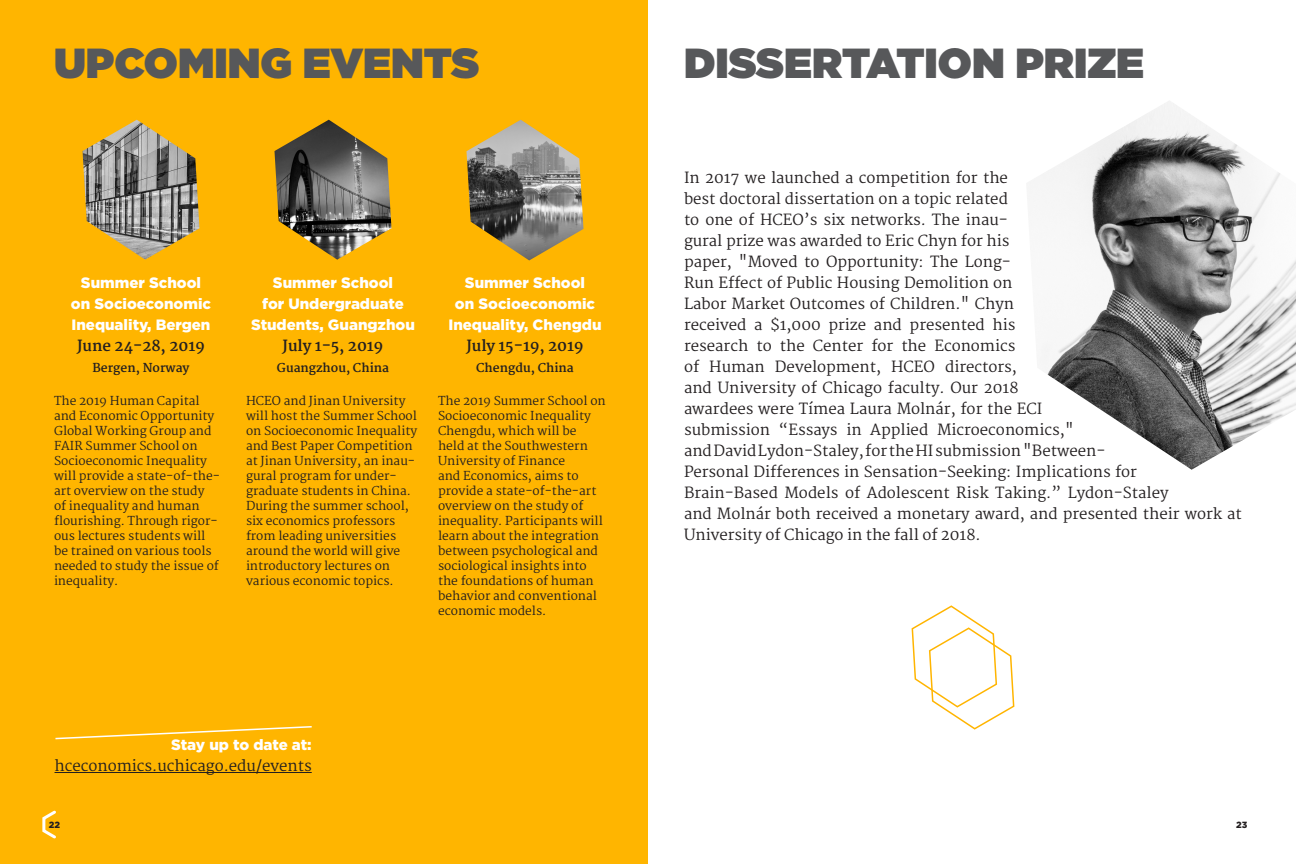
<style>
.page{position:relative;width:1296px;height:864px;background:#fff}
.page>*{position:absolute;margin:0;border:0;box-sizing:border-box;transform-origin:0 0}
.Titles_ND{font:900 42px "Gotham";color:#57585a}
.t1{font:15px/21px "Martel";color:#231f20;text-align:right}
.t2{font:900 15px/21px "Gotham";color:#fff;text-align:center}
.t3{font:12px/15px "Martel";color:#231f20}
.t4{font:700 12px "Martel";color:#231f20}
.t5{font:900 9px "Gotham";color:#231f20}
.s1{font-family:"Martel";font-weight:700;color:#231f20}
.s2{font-family:"Gotham";font-weight:900;color:#fff}
</style>
<div class="page">
<div style="left:0;top:0;width:648px;height:864px;background:#ffb500"></div>
<img style="left:274px;top:120px;width:118px;height:140px">
<img style="left:466px;top:120px;width:118px;height:140px">
<hr style="left:55px;top:772px;width:257px;height:1px;background:#231f20">
<svg style="left:55px;top:726px;width:257px;height:14px"></svg>
<img style="left:82px;top:120px;width:118px;height:140px">
<img style="left:1030px;top:101px;width:266px;height:369px">
<svg style="left:911px;top:605px;width:104px;height:125px"></svg>
<svg style="left:42px;top:810px;width:14px;height:29px"></svg>
<p class="Titles_ND" style="left:54px;top:33px;width:427px">UPCOMING EVENTS</p>
<p class="t2" style="left:71px;top:272px;width:142px">Summer School on Socioeconomic<br>Inequality, Bergen<br><span class="s1">June 24-28, 2019</span></p>
<p class="t4" style="left:92px;top:361px;width:99px">Bergen, Norway</p>
<p class="t3" style="left:54px;top:393px;width:168px">The 2019 Human Capital and Economic Opportunity<br>Global Working Group and<br>FAIR Summer School on<br>Socioeconomic Inequality will provide a state-of-the&shy;art overview on the study<br>of inequality and human flourishing. Through rigor&shy;ous lectures students will be trained on various tools needed to study the issue of inequality.</p>
<p class="t2" style="left:251px;top:272px;width:165px">Summer School<br>for Undergraduate<br>Students, Guangzhou<br><span class="s1">July 1-5, 2019</span></p>
<p class="t4" style="left:277px;top:361px;width:114px">Guangzhou, China</p>
<p class="t3" style="left:246px;top:393px;width:173px">HCEO and Jinan University will host the Summer School on Socioeconomic Inequality and Best Paper Competition at Jinan University, an inau&shy;gural program for under&shy;graduate students in China.<br>During the summer school, six economics professors from leading universities around the world will give introductory lectures on various economic topics.</p>
<p class="t2" style="left:448px;top:272px;width:155px">Summer School<br>on Socioeconomic<br>Inequality, Chengdu<br><span class="s1">July 15-19, 2019</span></p>
<p class="t4" style="left:476px;top:361px;width:99px">Chengdu, China</p>
<p class="t3" style="left:438px;top:393px;width:169px">The 2019 Summer School on<br>Socioeconomic Inequality<br>Chengdu, which will be held at the Southwestern<br>University of Finance<br>and Economics, aims to provide a state-of-the-art overview on the study of inequality. Participants will learn about the integration between psychological and sociological insights into the foundations of human behavior and conventional economic models.</p>
<p class="t1" style="left:55px;top:734px;width:259px"><span class="s2">Stay up to date at: </span>hceconomics.uchicago.edu/events</p>
<p class="Titles_ND" style="left:684px;top:33px;width:462px">DISSERTATION PRIZE</p>
<p class="t1" style="left:684px;top:167px;width:559px;text-align:left">In 2017 we launched a competition for the<br>best doctoral dissertation on a topic related<br>to one of HCEO’s six networks. The inau-<br>gural prize was awarded to Eric Chyn for his<br>paper, "Moved to Opportunity: The Long-<br>Run Effect of Public Housing Demolition on<br>Labor Market Outcomes of Children." Chyn<br>received a $1,000 prize and presented his<br>research to the Center for the Economics<br>of Human Development, HCEO directors,<br>and University of Chicago faculty. Our 2018<br>awardees were Tímea Laura Molnár, for the ECI<br>submission “Essays in Applied Microeconomics,"<br>and David Lydon-Staley, for the HI submission "Between-<br>Personal Differences in Sensation-Seeking: Implications for<br>Brain-Based Models of Adolescent Risk Taking.” Lydon-Staley<br>and Molnár both received a monetary award, and presented their work at University of Chicago in the fall of 2018.</p>
<p class="t5" style="left:49px;top:818px;width:13px">22</p>
<p class="t5" style="left:1236px;top:818px;width:13px">23</p>
</div>
